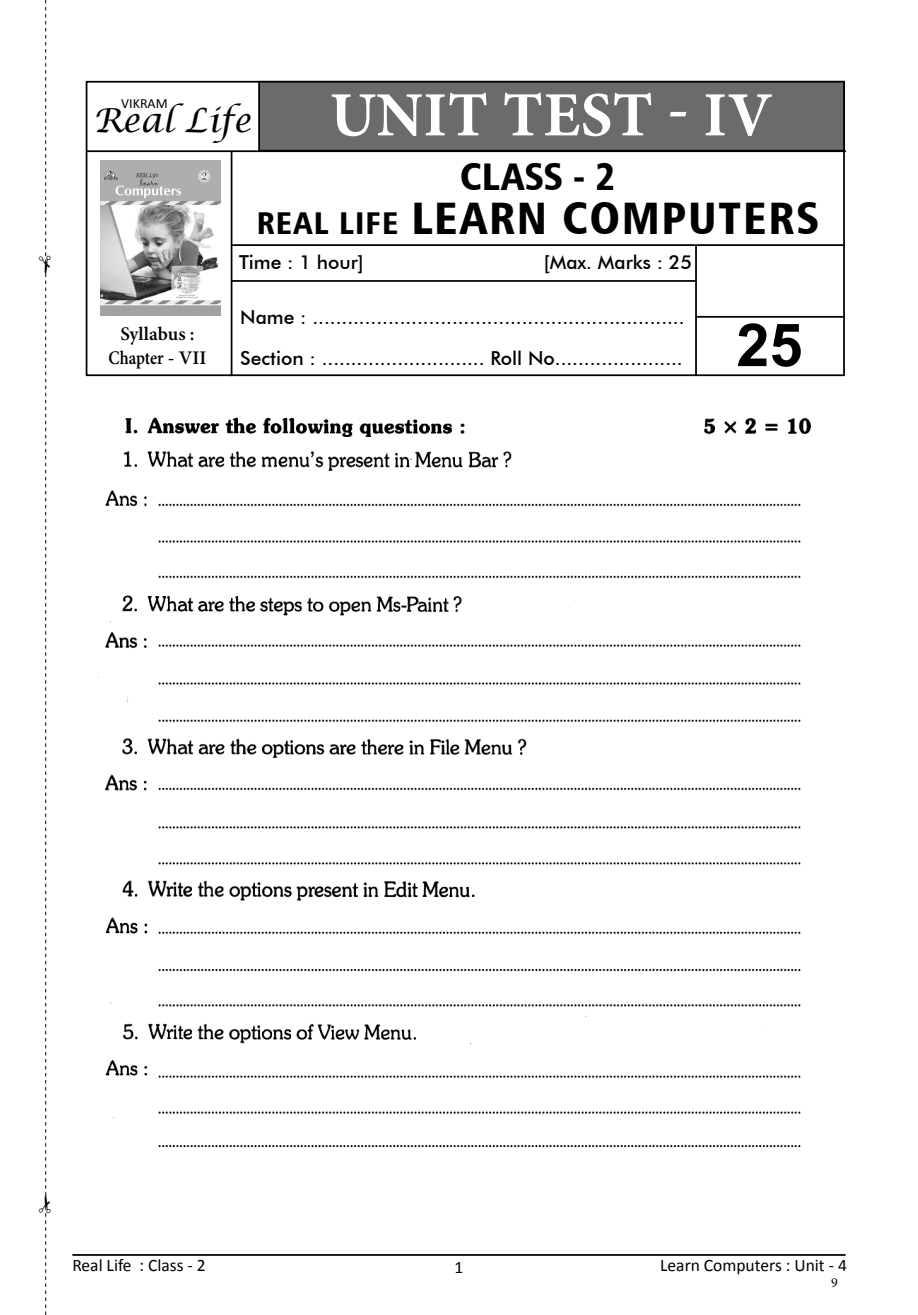
<style>
.page{position:relative;width:918px;height:1315px;background:#fff}
.page>*{position:absolute;margin:0;border:0;box-sizing:border-box;transform-origin:0 0}
.t1{font:700 63px "Minion Pro";letter-spacing:.01em;color:#fff}
.t2{font:700 59.5px "Arial";color:#000}
.t3{font:45.5px "Humanist 777 BT Black Condensed B";letter-spacing:.04em;color:#000}
.t4{font:38.5px "Humanist 777 BT Black Condensed B";color:#000}
.t5{font:italic 33.25px "Lucida Calligraphy";color:#000}
.t6{font:500 19.25px/40.6px "Futura BT";color:#000}
.t7{font:600 19.25px/23.1px "Minion Pro";color:#000;text-align:center}
.t8{font:17.5px "Calibri";color:#000}
.t9{font:14px "Calibri";color:#000}
.t10{font:14px "Minion Pro";color:#000}
.s1{font-size:31.5px}
</style>
<div class="page">
<img style="left:97px;top:376px;width:724px;height:772px">
<hr style="left:72px;top:1254px;width:773px;height:1px;background:#000">
<div style="left:259px;top:82px;width:585px;height:69px;background:#6b6b6b"></div>
<div style="left:258px;top:81px;width:587px;height:71px;border:2px solid #000"></div>
<hr style="left:232px;top:244px;width:613px;height:2px;background:#000">
<hr style="left:232px;top:280px;width:464px;height:2px;background:#000">
<hr style="left:87px;top:150px;width:759px;height:2px;background:#000">
<hr style="left:695px;top:246px;width:2px;height:130px;background:#000">
<hr style="left:696px;top:316px;width:148px;height:2px;background:#000">
<hr style="left:231px;top:151px;width:1px;height:225px;background:#000">
<img style="left:101px;top:160px;width:120px;height:156px">
<svg style="left:45px;top:0;width:2px;height:1315px"></svg>
<p class="t9" style="left:121px;top:98px;width:48px">VIKRAM</p>
<h3 class="t5" style="left:93px;top:97px;width:160px">Real Life</h3>
<h1 class="t1" style="left:330px;top:77px;width:444px">UNIT TEST - IV</h1>
<h3 class="t4" style="left:460px;top:152px;width:157px">CLASS - 2</h3>
<h3 class="t3" style="left:257px;top:189px;width:564px"><span class="s1">REAL LIFE</span> LEARN COMPUTERS</h3>
<p class="t6" style="left:239px;top:242px;width:126px">Time : 1 hour]</p>
<p class="t6" style="left:544px;top:242px;width:150px">[Max. Marks : 25</p>
<p class="t6" style="left:240px;top:297px;width:446px">Name : ................................................................<br>Section : ............................ Roll No......................</p>
<p class="t7" style="left:108px;top:322px;width:100px">Syllabus :<br>Chapter - VII</p>
<h2 class="t2" style="left:736px;top:312px;width:68px">25</h2>
<p class="t8" style="left:72px;top:1258px;width:135px">Real Life : Class - 2</p>
<p class="t8" style="left:454px;top:1260px;width:10px">1</p>
<p class="t8" style="left:660px;top:1258px;width:188px">Learn Computers : Unit - 4</p>
<p class="t10" style="left:831px;top:1276px;width:8px">9</p>
</div>
